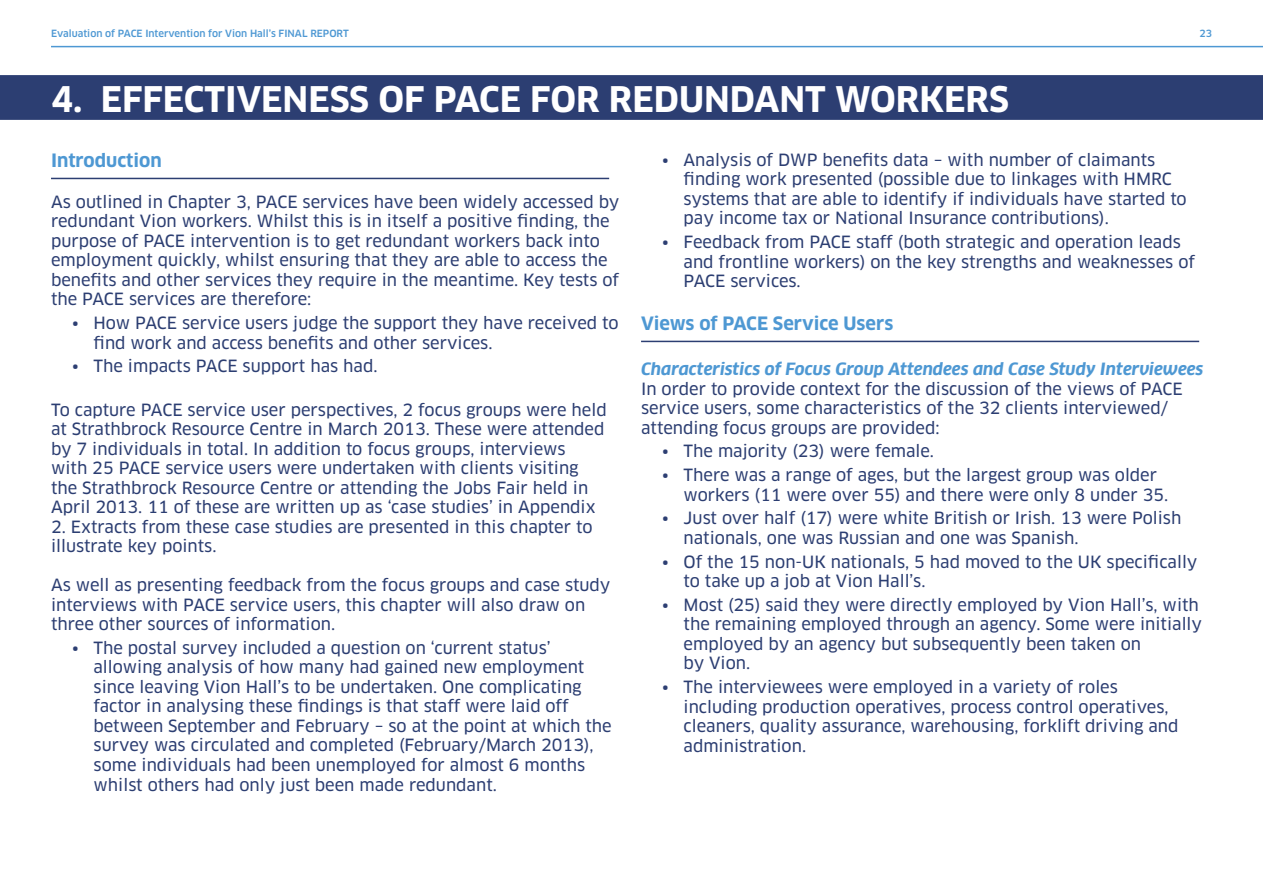
<style>
.page{position:relative;width:1263px;height:893px;background:#fff}
.page>*{position:absolute;margin:0;border:0;box-sizing:border-box;transform-origin:0 0}
.t1{font:700 34.5px "Clan";color:#fff}
.t2{font:700 18px "Clan";color:#4e98d3}
.t3{font:16.5px/19.5px "Clan News";color:#2c3e72}
.t4{font:italic 700 16.5px "Clan";color:#4e98d3}
.t5{font:500 9.75px "Clan";color:#4e98d3}
</style>
<div class="page">
<hr style="left:51px;top:46px;width:1212px;height:1px;background:#4e98d3">
<hr style="left:51px;top:178px;width:558px;height:1px;background:#2c3e72">
<hr style="left:641px;top:341px;width:558px;height:1px;background:#2c3e72">
<div style="left:0;top:75px;width:1263px;height:45px;background:#2c3e72"></div>
<p class="t5" style="left:51px;top:28px;width:299px">Evaluation of PACE Intervention for Vion Hall’s FINAL REPORT</p>
<p class="t5" style="left:1199px;top:28px;width:14px">23</p>
<h1 class="t1" style="left:51px;top:78px;width:72px">4. EFFECTIVENESS</h1>
<h1 class="t1" style="left:378px;top:78px;width:78px">OF PACE</h1>
<h1 class="t1" style="left:530px;top:78px;width:104px">FOR REDUNDANT</h1>
<h1 class="t1" style="left:835px;top:78px;width:131px">WORKERS</h1>
<p class="t2" style="left:51px;top:149px;width:112px">INTRODUCTION</p>
<p class="t3" style="left:51px;top:192px;width:570px">As outlined in Chapter 3, PACE services have been widely accessed by redundant Vion workers. Whilst this is in itself a positive finding, the purpose of PACE intervention is to get redundant workers back into employment quickly, whilst ensuring that they are able to access the benefits and other services they require in the meantime. Key tests of the PACE services are therefore:</p>
<p class="t3" style="left:94px;top:314px;width:527px;text-indent:-21px">• How PACE service users judge the support they have received to find work and access benefits and other services.</p>
<p class="t3" style="left:72px;top:357px;width:307px">• The impacts PACE support has had.</p>
<p class="t3" style="left:51px;top:400px;width:557px">To capture PACE service user perspectives, 2 focus groups were held at Strathbrock Resource Centre in March 2013. These were attended by 7 individuals in total. In addition to focus groups, interviews<br>with 25 PACE service users were undertaken with clients visiting the Strathbrock Resource Centre or attending the Jobs Fair held in April 2013. 11 of these are written up as ‘case studies’ in Appendix</p>
<p class="t3" style="left:51px;top:517px;width:543px">2. Extracts from these case studies are presented in this chapter to illustrate key points.</p>
<p class="t3" style="left:51px;top:576px;width:561px">As well as presenting feedback from the focus groups and case study interviews with PACE service users, this chapter will also draw on three other sources of information.</p>
<p class="t3" style="left:94px;top:638px;width:520px;text-indent:-21px">• The postal survey included a question on ‘current status’ allowing analysis of how many had gained new employment since leaving Vion Hall’s to be undertaken. One complicating factor in analysing these findings is that staff were laid off between September and February – so at the point at which the survey was circulated and completed (February/March 2013), some individuals had been unemployed for almost 6 months whilst others had only just been made redundant.</p>
<p class="t3" style="left:683px;top:150px;width:505px;text-indent:-21px">• Analysis of DWP benefits data – with number of claimants finding work presented (possible due to linkages with HMRC systems that are able to identify if individuals have started to pay income tax or National Insurance contributions).</p>
<p class="t3" style="left:683px;top:233px;width:513px;text-indent:-21px">• Feedback from PACE staff (both strategic and operation leads and frontline workers) on the key strengths and weaknesses of<br>PACE services.</p>
<p class="t2" style="left:641px;top:312px;width:254px">VIEWS OF PACE SERVICE USERS</p>
<p class="t4" style="left:641px;top:360px;width:564px">Characteristics of Focus Group Attendees and Case Study Interviewees</p>
<p class="t3" style="left:641px;top:379px;width:543px">In order to provide context for the discussion of the views of PACE service users, some characteristics of the 32 clients interviewed/ attending focus groups are provided:</p>
<p class="t3" style="left:662px;top:442px;width:273px">• The majority (23) were female.</p>
<p class="t3" style="left:683px;top:465px;width:486px;text-indent:-21px">• There was a range of ages, but the largest group was older workers (11 were over 55) and there were only 8 under 35.</p>
<p class="t3" style="left:683px;top:509px;width:499px;text-indent:-21px">• Just over half (17) were white British or Irish. 13 were Polish nationals, one was Russian and one was Spanish.</p>
<p class="t3" style="left:683px;top:552px;width:515px;text-indent:-21px">• Of the 15 non-UK nationals, 5 had moved to the UK specifically to take up a job at Vion Hall’s.</p>
<p class="t3" style="left:683px;top:595px;width:520px;text-indent:-21px">• Most (25) said they were directly employed by Vion Hall’s, with the remaining employed through an agency. Some were initially employed by an agency but subsequently been taken on<br>by Vion.</p>
<p class="t3" style="left:683px;top:678px;width:496px;text-indent:-21px">• The interviewees were employed in a variety of roles including production operatives, process control operatives, cleaners, quality assurance, warehousing, forklift driving and administration.</p>
</div>
